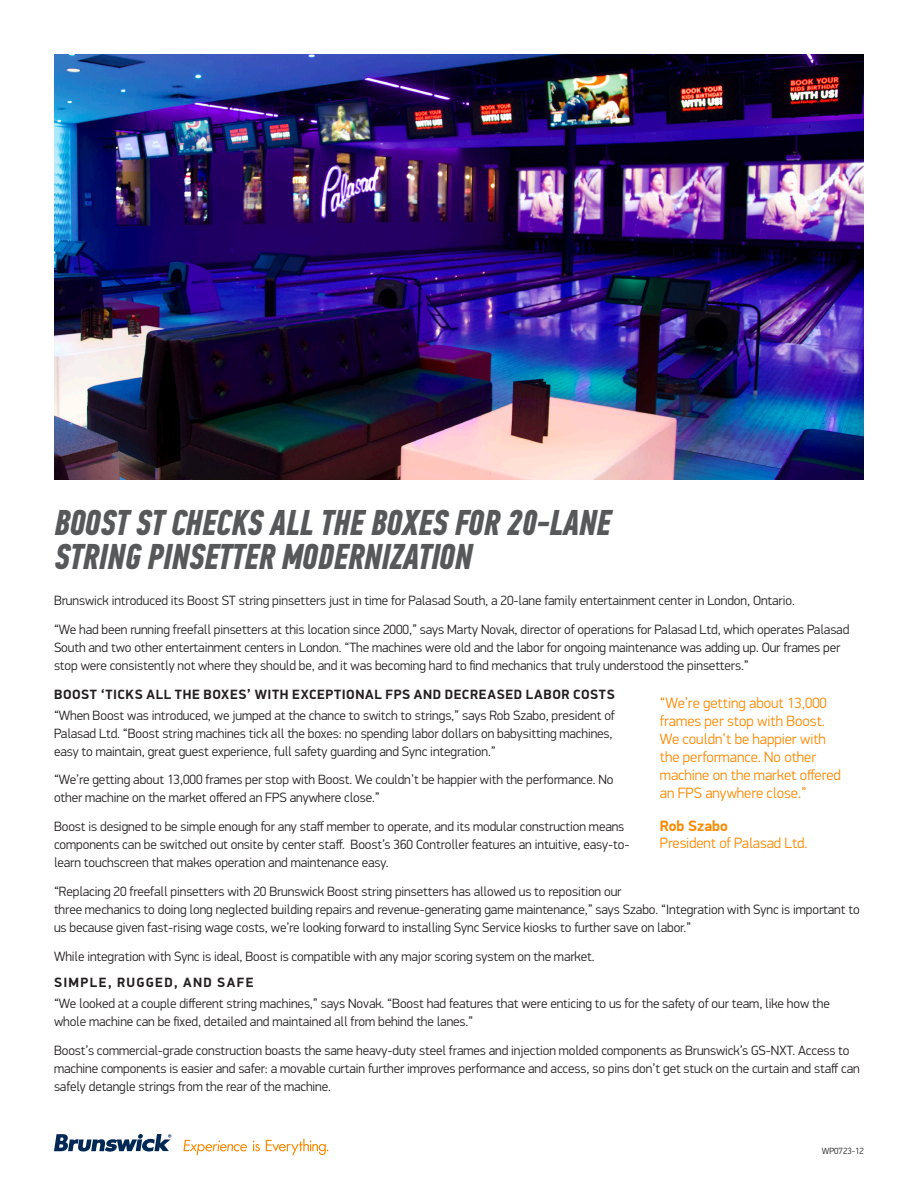
<style>
.page{position:relative;width:918px;height:1188px;background:#fff}
.page>*{position:absolute;margin:0;border:0;box-sizing:border-box;transform-origin:0 0}
.Header_2{font:italic 700 36px/34.5px "PF Din Text Comp Pro";color:#57585a}
.t1{font:300 15px/18px "PF Din Display Pro";color:#fa8900}
.Body_Text{font:300 13.5px/18px "PF Din Display Pro";letter-spacing:-.005em;color:#231f20}
.Subhead{font:700 13.5px "PF Din Display Pro";letter-spacing:.05em;color:#231f20}
.Subhead-2{font:700 13.5px "PF Din Display Pro";letter-spacing:.1em;color:#231f20}
.t2{font:300 9px "PF Din Display Pro";color:#231f20}
.s1{font-weight:700}
</style>
<div class="page">
<img style="left:54px;top:54px;width:810px;height:426px">
<svg style="left:183px;top:1140px;width:64px;height:15px"></svg>
<svg style="left:253px;top:1141px;width:7px;height:10px"></svg>
<svg style="left:266px;top:1139px;width:62px;height:16px"></svg>
<svg style="left:54px;top:1134px;width:117px;height:18px"></svg>
<p class="Header_2" style="left:54px;top:505px;width:558px">BOOST ST CHECKS ALL THE BOXES FOR 20-LANE<br>STRING PINSETTER MODERNIZATION</p>
<p class="Body_Text" style="left:54px;top:592px;width:742px">Brunswick introduced its Boost ST string pinsetters just in time for Palasad South, a 20-lane family entertainment center in London, Ontario.</p>
<p class="Body_Text" style="left:54px;top:621px;width:797px">“We had been running freefall pinsetters at this location since 2000,” says Marty Novak, director of operations for Palasad Ltd, which operates Palasad<br>South and two other entertainment centers in London. “The machines were old and the labor for ongoing maintenance was adding up. Our frames per stop were consistently not where they should be, and it was becoming hard to find mechanics that truly understood the pinsetters.”</p>
<p class="Subhead" style="left:54px;top:686px;width:562px">BOOST ‘TICKS ALL THE BOXES’ WITH EXCEPTIONAL FPS AND DECREASED LABOR COSTS</p>
<p class="Body_Text" style="left:54px;top:706px;width:562px">“When Boost was introduced, we jumped at the chance to switch to strings,” says Rob Szabo, president of<br>Palasad Ltd. “Boost string machines tick all the boxes: no spending labor dollars on babysitting machines, easy to maintain, great guest experience, full safety guarding and Sync integration.”</p>
<p class="Body_Text" style="left:54px;top:771px;width:561px">“We’re getting about 13,000 frames per stop with Boost. We couldn’t be happier with the performance. No other machine on the market offered an FPS anywhere close.”</p>
<p class="Body_Text" style="left:54px;top:818px;width:577px">Boost is designed to be simple enough for any staff member to operate, and its modular construction means components can be switched out onsite by center staff. Boost’s 360 Controller features an intuitive, easy-to&shy;learn touchscreen that makes operation and maintenance easy.</p>
<p class="Body_Text" style="left:54px;top:883px;width:807px">“Replacing 20 freefall pinsetters with 20 Brunswick Boost string pinsetters has allowed us to reposition our<br>three mechanics to doing long neglected building repairs and revenue-generating game maintenance,” says Szabo. “Integration with Sync is important to us because given fast-rising wage costs, we’re looking forward to installing Sync Service kiosks to further save on labor.”</p>
<p class="Body_Text" style="left:54px;top:947px;width:542px">While integration with Sync is ideal, Boost is compatible with any major scoring system on the market.</p>
<p class="Subhead-2" style="left:54px;top:975px;width:201px">SIMPLE, RUGGED, AND SAFE</p>
<p class="Body_Text" style="left:54px;top:994px;width:777px">“We looked at a couple different string machines,” says Novak. “Boost had features that were enticing to us for the safety of our team, like how the whole machine can be fixed, detailed and maintained all from behind the lanes.”</p>
<p class="Body_Text" style="left:54px;top:1041px;width:807px">Boost’s commercial-grade construction boasts the same heavy-duty steel frames and injection molded components as Brunswick’s GS-NXT. Access to machine components is easier and safer: a movable curtain further improves performance and access, so pins don’t get stuck on the curtain and staff can safely detangle strings from the rear of the machine.</p>
<p class="t1" style="left:660px;top:694px;width:183px">“We’re getting about 13,000 frames per stop with Boost.<br>We couldn’t be happier with the performance. No other machine on the market offered an FPS anywhere close.”</p>
<p class="t1" style="left:660px;top:818px;width:149px;line-height:16.5px"><span class="s1">Rob Szabo<br></span>President of Palasad Ltd.</p>
<p class="t2" style="left:822px;top:1146px;width:44px">WP0723-12</p>
</div>
